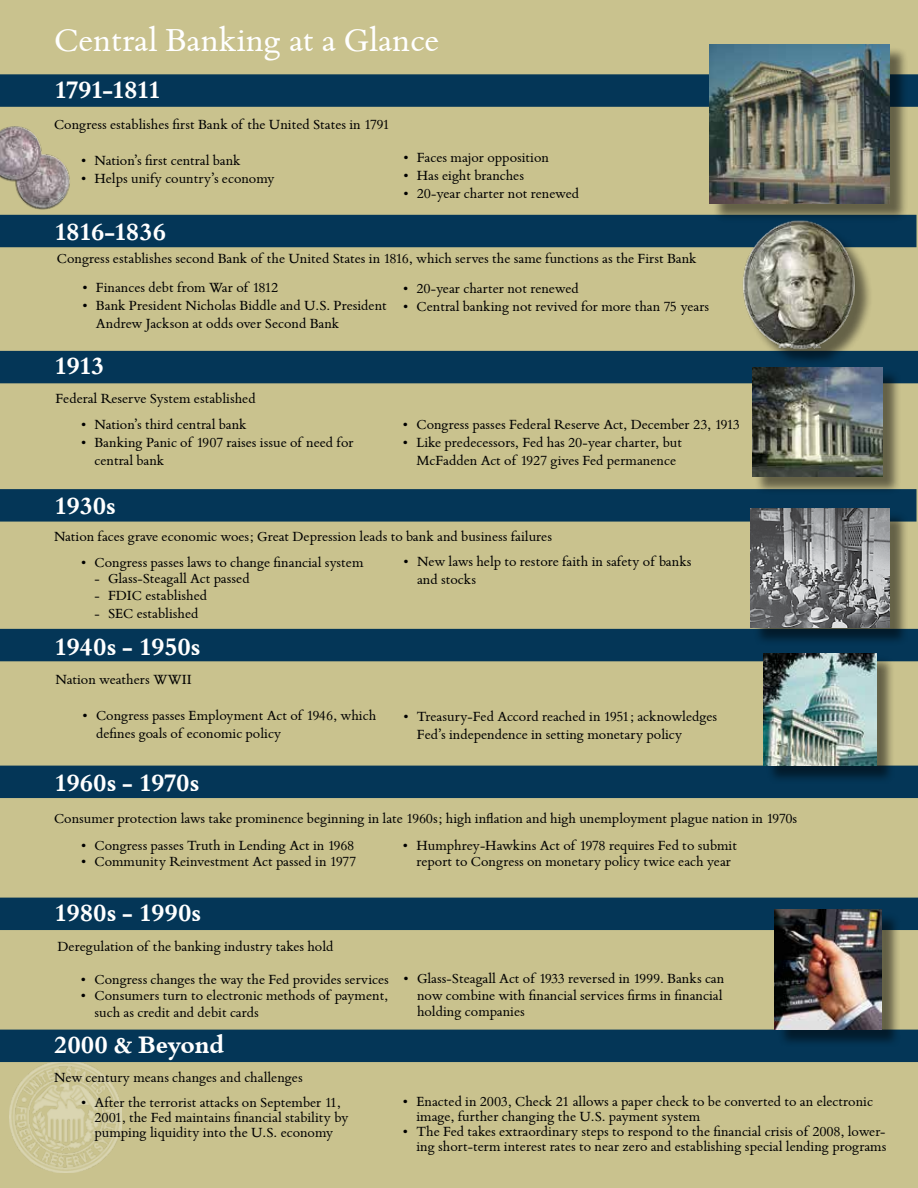
<style>
.page{position:relative;width:918px;height:1188px;background:#c9c28e}
.page>*{position:absolute;margin:0;border:0;box-sizing:border-box;transform-origin:0 0}
.t1{font:36px "Bembo";color:#fff}
.t2{font:700 27px "Bembo";color:#fff}
.t3{font:700 27px "Bembo";letter-spacing:-.02em;color:#fff}
.t4{font:700 27px "Bembo";letter-spacing:-.045em;color:#fff}
.t5{font:700 27px "Bembo";letter-spacing:-.04em;color:#fff}
.t6{font:15px/18px "Bembo";color:#000}
</style>
<div class="page">
<div style="left:0;top:74px;width:918px;height:33px;background:#043657"></div>
<img style="left:0;top:126px;width:70px;height:84px">
<div style="left:0;top:215px;width:916px;height:32px;background:#043657"></div>
<div style="left:0;top:351px;width:918px;height:32px;background:#043657"></div>
<div style="left:0;top:489px;width:916px;height:33px;background:#043657"></div>
<div style="left:0;top:629px;width:918px;height:32px;background:#043657"></div>
<div style="left:0;top:766px;width:918px;height:32px;background:#043657"></div>
<div style="left:745px;top:223px;width:128px;height:143px;background:#000;opacity:.5"></div>
<img style="left:739px;top:223px;width:127px;height:131px">
<img style="left:9px;top:1062px;width:113px;height:111px">
<div style="left:753px;top:511px;width:155px;height:135px;background:#000;opacity:.5"></div>
<img style="left:750px;top:509px;width:140px;height:118px">
<div style="left:754px;top:369px;width:147px;height:127px;background:#000;opacity:.5"></div>
<img style="left:752px;top:367px;width:130px;height:110px">
<div style="left:0;top:898px;width:918px;height:32px;background:#043657"></div>
<div style="left:0;top:1030px;width:918px;height:32px;background:#043657"></div>
<div style="left:766px;top:656px;width:129px;height:129px;background:#000;opacity:.5"></div>
<img style="left:764px;top:653px;width:112px;height:113px">
<div style="left:777px;top:912px;width:123px;height:136px;background:#000;opacity:.5"></div>
<img style="left:775px;top:910px;width:107px;height:120px">
<div style="left:712px;top:47px;width:196px;height:176px;background:#000;opacity:.5"></div>
<img style="left:710px;top:44px;width:180px;height:160px">
<h1 class="t1" style="left:54px;top:20px;width:387px">Central Banking at a Glance</h1>
<h2 class="t4" style="left:54px;top:75px;width:109px">1791-1811</h2>
<p class="t6" style="left:54px;top:115px;width:337px">Congress establishes first Bank of the United States in 1791</p>
<p class="t6" style="left:81px;top:151px;width:161px">• Nation’s first central bank</p>
<p class="t6" style="left:81px;top:169px;width:195px">• Helps unify country’s economy</p>
<h2 class="t5" style="left:54px;top:217px;width:114px">1816-1836</h2>
<p class="t6" style="left:403px;top:148px;width:147px">• Faces major opposition</p>
<p class="t6" style="left:403px;top:166px;width:122px">• Has eight branches</p>
<p class="t6" style="left:403px;top:184px;width:177px">• 20-year charter not renewed</p>
<p class="t6" style="left:57px;top:250px;width:641px">Congress establishes second Bank of the United States in 1816, which serves the same functions as the First Bank</p>
<p class="t6" style="left:82px;top:278px;width:197px">• Finances debt from War of 1812</p>
<p class="t6" style="left:96px;top:296px;width:292px;text-indent:-14px">• Bank President Nicholas Biddle and U.S. President<br>Andrew Jackson at odds over Second Bank</p>
<p class="t6" style="left:403px;top:280px;width:177px">• 20-year charter not renewed</p>
<p class="t6" style="left:403px;top:298px;width:308px">• Central banking not revived for more than 75 years</p>
<h2 class="t3" style="left:54px;top:351px;width:52px">1913</h2>
<p class="t6" style="left:56px;top:389px;width:202px">Federal Reserve System established</p>
<p class="t6" style="left:81px;top:415px;width:167px">• Nation’s third central bank</p>
<p class="t6" style="left:94px;top:433px;width:261px;text-indent:-14px">• Banking Panic of 1907 raises issue of need for central bank</p>
<h2 class="t3" style="left:54px;top:491px;width:63px">1930s</h2>
<p class="t6" style="left:403px;top:415px;width:339px">• Congress passes Federal Reserve Act, December 23, 1913</p>
<p class="t6" style="left:403px;top:433px;width:281px;text-align:center">• Like predecessors, Fed has 20-year charter, but<br>McFadden Act of 1927 gives Fed permanence</p>
<p class="t6" style="left:54px;top:528px;width:500px">Nation faces grave economic woes; Great Depression leads to bank and business failures</p>
<p class="t6" style="left:81px;top:553px;width:284px">• Congress passes laws to change financial system</p>
<p class="t6" style="left:94px;top:570px;width:157px">- Glass-Steagall Act passed</p>
<p class="t6" style="left:94px;top:586px;width:114px">- FDIC established</p>
<p class="t6" style="left:94px;top:604px;width:106px">- SEC established</p>
<p class="t6" style="left:417px;top:553px;width:276px;text-indent:-14px">• New laws help to restore faith in safety of banks and stocks</p>
<h2 class="t2" style="left:54px;top:632px;width:148px">1940s - 1950s</h2>
<p class="t6" style="left:56px;top:670px;width:138px">Nation weathers WWII</p>
<p class="t6" style="left:96px;top:706px;width:282px;text-indent:-13px">• Congress passes Employment Act of 1946, which defines goals of economic policy</p>
<p class="t6" style="left:417px;top:708px;width:302px;text-indent:-14px">• Treasury-Fed Accord reached in 1951; acknowledges<br>Fed’s independence in setting monetary policy</p>
<h2 class="t3" style="left:54px;top:768px;width:147px">1960s - 1970s</h2>
<p class="t6" style="left:54px;top:809px;width:745px">Consumer protection laws take prominence beginning in late 1960s; high inflation and high unemployment plague nation in 1970s</p>
<p class="t6" style="left:81px;top:836px;width:275px">• Congress passes Truth in Lending Act in 1968</p>
<p class="t6" style="left:81px;top:853px;width:277px">• Community Reinvestment Act passed in 1977</p>
<p class="t6" style="left:403px;top:837px;width:336px;line-height:16.5px;text-align:center">• Humphrey-Hawkins Act of 1978 requires Fed to submit report to Congress on monetary policy twice each year</p>
<h2 class="t2" style="left:54px;top:898px;width:149px">1980s - 1990s</h2>
<p class="t6" style="left:58px;top:938px;width:277px">Deregulation of the banking industry takes hold</p>
<p class="t6" style="left:81px;top:970px;width:309px">• Congress changes the way the Fed provides services</p>
<p class="t6" style="left:94px;top:987px;width:295px;line-height:16.5px;text-indent:-14px">• Consumers turn to electronic methods of payment, such as credit and debit cards</p>
<p class="t6" style="left:417px;top:970px;width:309px;line-height:16.5px;text-indent:-14px">• Glass-Steagall Act of 1933 reversed in 1999. Banks can now combine with financial services firms in financial holding companies</p>
<h2 class="t2" style="left:54px;top:1030px;width:172px">2000 &amp; Beyond</h2>
<p class="t6" style="left:54px;top:1069px;width:250px">New century means changes and challenges</p>
<p class="t6" style="left:94px;top:1095px;width:256px;line-height:15px;text-indent:-14px">• After the terrorist attacks on September 11,<br>2001, the Fed maintains financial stability by pumping liquidity into the U.S. economy</p>
<p class="t6" style="left:416px;top:1094px;width:458px;line-height:15px;text-indent:-14px">• Enacted in 2003, Check 21 allows a paper check to be converted to an electronic image, further changing the U.S. payment system</p>
<p class="t6" style="left:403px;top:1124px;width:485px;line-height:15px;text-align:right">• The Fed takes extraordinary steps to respond to the financial crisis of 2008, lower&shy;ing short-term interest rates to near zero and establishing special lending programs</p>
</div>
